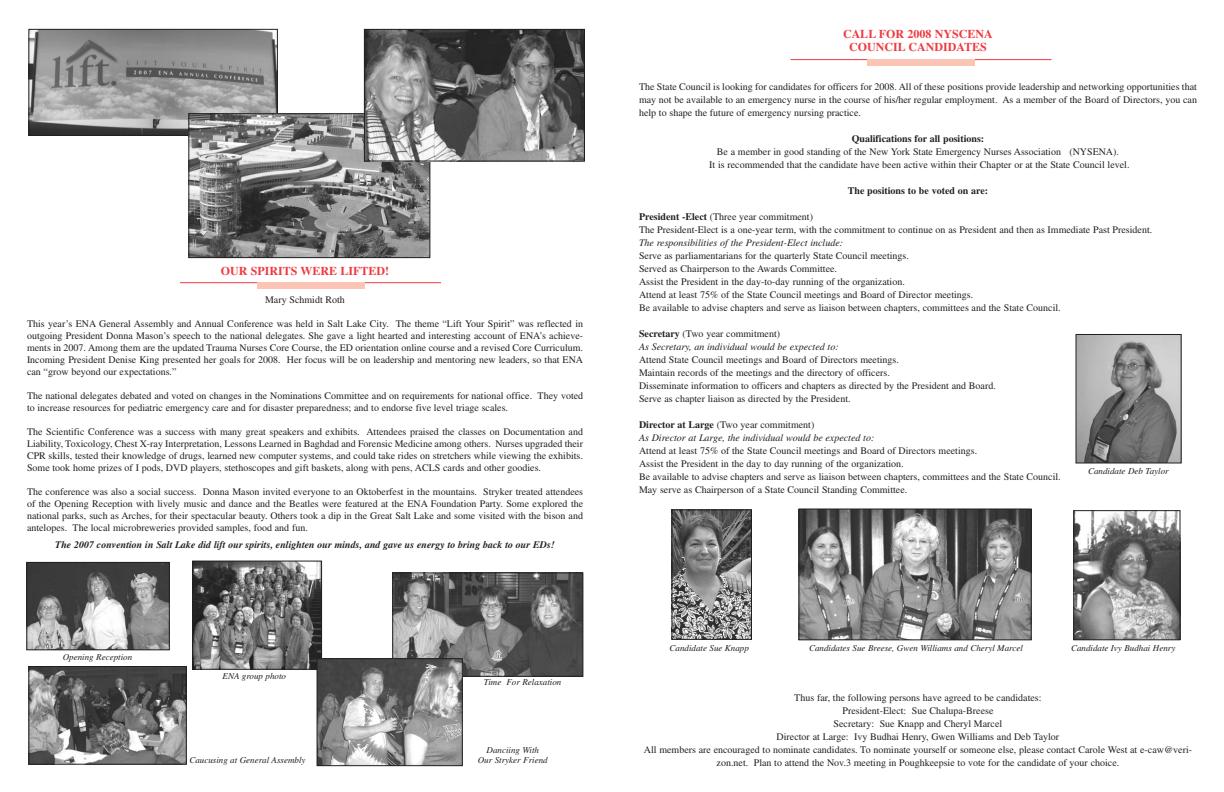
<style>
.page{position:relative;width:1224px;height:792px;background:#fff}
.page>*{position:absolute;margin:0;border:0;box-sizing:border-box;transform-origin:0 0}
.t1{font:700 12px/13px "Times";color:#ee3a41;text-align:center}
.t2{font:10px/13px "Times";color:#231f20}
.t3{font:italic 10px/13px "Times";color:#231f20}
.t4{font:italic 700 10px "Times";color:#231f20}
.t5{font:700 10px "Times";color:#231f20}
.t6{font:italic 9px "Times";color:#231f20}
.s1{font-weight:700}
.s2{font-weight:700;font-style:normal}
.s3{font-style:normal}
</style>
<div class="page">
<hr style="left:791px;top:59px;width:261px;height:1px;background:#ee3a41">
<div style="left:867px;top:60px;width:108px;height:6px;background:#fbc4b5"></div>
<img style="left:1075px;top:512px;width:104px;height:126px">
<div style="left:1073px;top:510px;width:108px;height:130px;border:1px solid #231f20"></div>
<img style="left:800px;top:510px;width:230px;height:128px">
<div style="left:798px;top:508px;width:234px;height:132px;border:1px solid #231f20"></div>
<img style="left:1078px;top:336px;width:102px;height:126px">
<div style="left:1076px;top:334px;width:106px;height:130px;border:1px solid #231f20"></div>
<img style="left:673px;top:511px;width:77px;height:127px">
<div style="left:671px;top:509px;width:81px;height:131px;border:1px solid #231f20"></div>
<hr style="left:180px;top:282px;width:261px;height:1px;background:#ee3a41">
<div style="left:257px;top:283px;width:108px;height:6px;background:#fbc4b5"></div>
<img style="left:30px;top:31px;width:246px;height:103px">
<div style="left:28px;top:29px;width:250px;height:107px;border:1px solid #231f20"></div>
<img style="left:28px;top:564px;width:140px;height:84px">
<div style="left:26px;top:562px;width:144px;height:88px;border:1px solid #231f20"></div>
<img style="left:190px;top:115px;width:238px;height:141px">
<div style="left:188px;top:113px;width:242px;height:145px;border:1px solid #231f20"></div>
<img style="left:30px;top:668px;width:155px;height:95px">
<div style="left:28px;top:666px;width:159px;height:99px;border:1px solid #231f20"></div>
<img style="left:366px;top:31px;width:217px;height:129px">
<div style="left:364px;top:29px;width:221px;height:133px;border:1px solid #231f20"></div>
<img style="left:394px;top:574px;width:187px;height:101px">
<div style="left:392px;top:572px;width:191px;height:105px;border:1px solid #231f20"></div>
<img style="left:194px;top:563px;width:126px;height:105px">
<div style="left:192px;top:561px;width:130px;height:109px;border:1px solid #231f20"></div>
<img style="left:319px;top:660px;width:142px;height:104px">
<div style="left:317px;top:658px;width:146px;height:108px;border:1px solid #231f20"></div>
<p class="t1" style="left:221px;top:265px;width:170px">OUR SPIRITS WERE LIFTED!</p>
<p class="t2" style="left:265px;top:294px;width:81px">Mary Schmidt Roth</p>
<p class="t2" style="left:27px;top:318px;width:558px;line-height:12px;text-align:justify">This year’s ENA General Assembly and Annual Conference was held in Salt Lake City. The theme “Lift Your Spirit” was reflected in outgoing President Donna Mason’s speech to the national delegates. She gave a light hearted and interesting account of ENA’s achieve&shy;ments in 2007. Among them are the updated Trauma Nurses Core Course, the ED orientation online course and a revised Core Curriculum.<br>Incoming President Denise King presented her goals for 2008. Her focus will be on leadership and mentoring new leaders, so that ENA can “grow beyond our expectations.”</p>
<p class="t2" style="left:27px;top:390px;width:558px;line-height:12px">The national delegates debated and voted on changes in the Nominations Committee and on requirements for national office. They voted to increase resources for pediatric emergency care and for disaster preparedness; and to endorse five level triage scales.</p>
<p class="t2" style="left:27px;top:426px;width:558px;line-height:12px;text-align:justify">The Scientific Conference was a success with many great speakers and exhibits. Attendees praised the classes on Documentation and Liability, Toxicology, Chest X-ray Interpretation, Lessons Learned in Baghdad and Forensic Medicine among others. Nurses upgraded their CPR skills, tested their knowledge of drugs, learned new computer systems, and could take rides on stretchers while viewing the exhibits.<br>Some took home prizes of I pods, DVD players, stethoscopes and gift baskets, along with pens, ACLS cards and other goodies.</p>
<p class="t2" style="left:27px;top:486px;width:558px;line-height:12px;text-align:justify">The conference was also a social success. Donna Mason invited everyone to an Oktoberfest in the mountains. Stryker treated attendees of the Opening Reception with lively music and dance and the Beatles were featured at the ENA Foundation Party. Some explored the national parks, such as Arches, for their spectacular beauty. Others took a dip in the Great Salt Lake and some visited with the bison and antelopes. The local microbreweries provided samples, food and fun.</p>
<p class="t4" style="left:55px;top:541px;width:501px">The 2007 convention in Salt Lake did lift our spirits, enlighten our minds, and gave us energy to bring back to our EDs!</p>
<p class="t6" style="left:63px;top:654px;width:71px">Opening Reception</p>
<p class="t6" style="left:223px;top:673px;width:65px">ENA group photo</p>
<p class="t6" style="left:484px;top:679px;width:79px">Time For Relaxation</p>
<p class="t6" style="left:487px;top:746px;width:54px">Danciing With</p>
<p class="t6" style="left:189px;top:757px;width:118px">Caucusing at General Assembly</p>
<p class="t6" style="left:478px;top:757px;width:71px">Our Stryker Friend</p>
<p class="t1" style="left:843px;top:27px;width:151px">CALL FOR 2008 NYSCENA<br>COUNCIL CANDIDATES</p>
<p class="t2" style="left:639px;top:81px;width:560px;text-align:justify">The State Council is looking for candidates for officers for 2008. All of these positions provide leadership and networking opportunities that may not be available to an emergency nurse in the course of his/her regular employment. As a member of the Board of Directors, you can help to shape the future of emergency nursing practice.</p>
<p class="t5" style="left:852px;top:133px;width:134px">Qualifications for all positions:</p>
<p class="t2" style="left:709px;top:146px;width:422px;text-align:center">Be a member in good standing of the New York State Emergency Nurses Association (NYSENA).<br>It is recommended that the candidate have been active within their Chapter or at the State Council level.</p>
<p class="t5" style="left:848px;top:185px;width:142px">The positions to be voted on are:</p>
<p class="t2" style="left:639px;top:211px;width:515px"><span class="s1">President -Elect</span> (Three year commitment)<br>The President-Elect is a one-year term, with the commitment to continue on as President and then as Immediate Past President.</p>
<p class="t3" style="left:639px;top:237px;width:206px">The responsibilities of the President-Elect include:</p>
<p class="t2" style="left:639px;top:250px;width:423px">Serve as parliamentarians for the quarterly State Council meetings.<br>Served as Chairperson to the Awards Committee.<br>Assist the President in the day-to-day running of the organization.<br>Attend at least 75% of the State Council meetings and Board of Director meetings.<br>Be available to advise chapters and serve as liaison between chapters, committees and the State Council.</p>
<p class="t3" style="left:639px;top:328px;width:201px"><span class="s2">Secretary</span> <span class="s3">(Two year commitment)<br></span>As Secretary, an individual would be expected to:</p>
<p class="t2" style="left:639px;top:354px;width:358px">Attend State Council meetings and Board of Directors meetings.<br>Maintain records of the meetings and the directory of officers.<br>Disseminate information to officers and chapters as directed by the President and Board.<br>Serve as chapter liaison as directed by the President.</p>
<p class="t3" style="left:639px;top:419px;width:237px"><span class="s2">Director at Large</span> <span class="s3">(Two year commitment)<br></span>As Director at Large, the individual would be expected to:</p>
<p class="t2" style="left:639px;top:445px;width:423px">Attend at least 75% of the State Council meetings and Board of Directors meetings.<br>Assist the President in the day to day running of the organization.<br>Be available to advise chapters and serve as liaison between chapters, committees and the State Council.<br>May serve as Chairperson of a State Council Standing Committee.</p>
<p class="t6" style="left:1088px;top:468px;width:82px">Candidate Deb Taylor</p>
<p class="t6" style="left:670px;top:645px;width:81px">Candidate Sue Knapp</p>
<p class="t6" style="left:809px;top:645px;width:215px">Candidates Sue Breese, Gwen Williams and Cheryl Marcel</p>
<p class="t6" style="left:1071px;top:644px;width:106px">Candidate Ivy Budhai Henry</p>
<p class="t2" style="left:644px;top:692px;width:550px;text-align:center">Thus far, the following persons have agreed to be candidates:<br>President-Elect: Sue Chalupa-Breese<br>Secretary: Sue Knapp and Cheryl Marcel<br>Director at Large: Ivy Budhai Henry, Gwen Williams and Deb Taylor<br>All members are encouraged to nominate candidates. To nominate yourself or someone else, please contact Carole West at e-caw@veri&shy;zon.net. Plan to attend the Nov.3 meeting in Poughkeepsie to vote for the candidate of your choice.</p>
</div>
